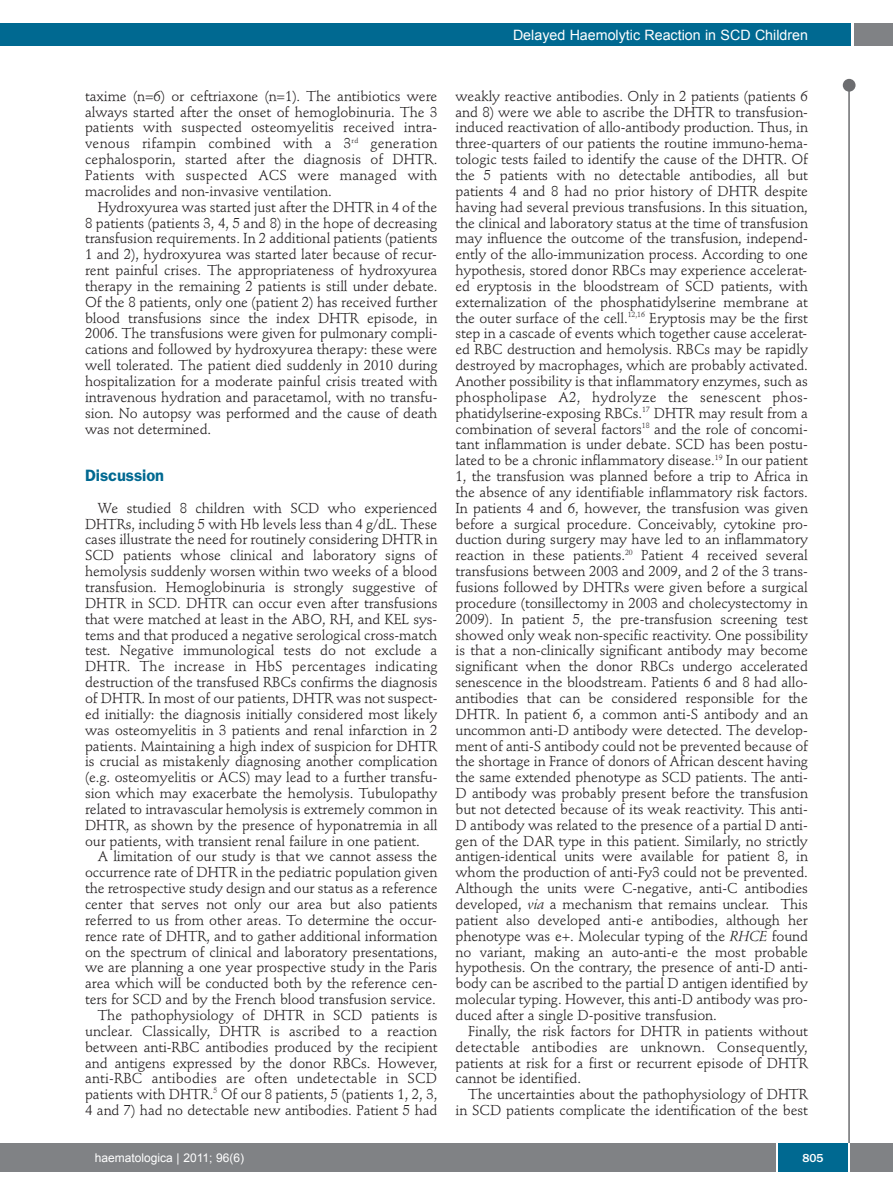
<style>
.page{position:relative;width:893px;height:1191px;background:#fff}
.page>*{position:absolute;margin:0;border:0;box-sizing:border-box;transform-origin:0 0}
.t1{font:600 16.5px "Franklin Gothic";letter-spacing:-.005em;color:#006991}
.t2{font:14.25px/15.9px "Stempel Schneidler";letter-spacing:-.005em;color:#231f20;text-align:justify}
.t3{font:14.25px "Arial";color:#fff}
.t4{font:12px "Arial";color:#fff}
.t5{font:500 12px "Franklin Gothic";color:#fff}
.s1{font-style:italic}
</style>
<div class="page">
<div style="left:843px;top:79px;width:12px;height:13px;background:#6c6d70;border-radius:50%"></div>
<hr style="left:848px;top:81px;width:2px;height:1062px;background:#6c6d70">
<div style="left:854px;top:23px;width:39px;height:22px;background:#808285"></div>
<div style="left:1px;top:23px;width:849px;height:22px;background:#006991"></div>
<div style="left:0;top:1143px;width:893px;height:28px;background:#808285"></div>
<div style="left:778px;top:1143px;width:70px;height:28px;background:#006991"></div>
<hr style="left:776px;top:1143px;width:2px;height:28px;background:#fff">
<hr style="left:848px;top:1143px;width:2px;height:28px;background:#fff">
<hr style="left:0;top:23px;width:2px;height:22px;background:#006991">
<p class="t3" style="left:513px;top:27px;width:296px">Delayed Haemolytic Reaction in SCD Children</p>
<p class="t2" style="left:85px;top:89px;width:354px">taxime (n=6) or ceftriaxone (n=1). The antibiotics were always started after the onset of hemoglobinuria. The 3 patients with suspected osteomyelitis received intra&shy;venous rifampin combined with a 3<sup>rd</sup> generation cephalosporin, started after the diagnosis of DHTR.<br>Patients with suspected ACS were managed with macrolides and non-invasive ventilation.</p>
<p class="t2" style="left:85px;top:200px;width:354px;text-indent:13px">Hydroxyurea was started just after the DHTR in 4 of the 8 patients (patients 3, 4, 5 and 8) in the hope of decreasing transfusion requirements. In 2 additional patients (patients 1 and 2), hydroxyurea was started later because of recur&shy;rent painful crises. The appropriateness of hydroxyurea therapy in the remaining 2 patients is still under debate.<br>Of the 8 patients, only one (patient 2) has received further blood transfusions since the index DHTR episode, in 2006. The transfusions were given for pulmonary compli&shy;cations and followed by hydroxyurea therapy: these were well tolerated. The patient died suddenly in 2010 during hospitalization for a moderate painful crisis treated with intravenous hydration and paracetamol, with no transfu&shy;sion. No autopsy was performed and the cause of death was not determined.</p>
<p class="t1" style="left:85px;top:470px;width:81px">Discussion</p>
<p class="t2" style="left:85px;top:501px;width:354px;text-indent:13px">We studied 8 children with SCD who experienced DHTRs, including 5 with Hb levels less than 4 g/dL. These cases illustrate the need for routinely considering DHTR in SCD patients whose clinical and laboratory signs of hemolysis suddenly worsen within two weeks of a blood transfusion. Hemoglobinuria is strongly suggestive of DHTR in SCD. DHTR can occur even after transfusions that were matched at least in the ABO, RH, and KEL sys&shy;tems and that produced a negative serological cross-match test. Negative immunological tests do not exclude a DHTR. The increase in HbS percentages indicating destruction of the transfused RBCs confirms the diagnosis of DHTR. In most of our patients, DHTR was not suspect&shy;ed initially: the diagnosis initially considered most likely was osteomyelitis in 3 patients and renal infarction in 2 patients. Maintaining a high index of suspicion for DHTR is crucial as mistakenly diagnosing another complication (e.g. osteomyelitis or ACS) may lead to a further transfu&shy;sion which may exacerbate the hemolysis. Tubulopathy related to intravascular hemolysis is extremely common in DHTR, as shown by the presence of hyponatremia in all our patients, with transient renal failure in one patient.</p>
<p class="t2" style="left:85px;top:850px;width:354px;text-align:right">A limitation of our study is that we cannot assess the occurrence rate of DHTR in the pediatric population given the retrospective study design and our status as a reference center that serves not only our area but also patients referred to us from other areas. To determine the occur&shy;rence rate of DHTR, and to gather additional information on the spectrum of clinical and laboratory presentations, we are planning a one year prospective study in the Paris area which will be conducted both by the reference cen&shy;ters for SCD and by the French blood transfusion service.<br>The pathophysiology of DHTR in SCD patients is unclear. Classically, DHTR is ascribed to a reaction between anti-RBC antibodies produced by the recipient and antigens expressed by the donor RBCs. However, anti-RBC antibodies are often undetectable in SCD patients with DHTR.<sup>5</sup> Of our 8 patients, 5 (patients 1, 2, 3, 4 and 7) had no detectable new antibodies. Patient 5 had</p>
<p class="t2" style="left:455px;top:89px;width:354px">weakly reactive antibodies. Only in 2 patients (patients 6 and 8) were we able to ascribe the DHTR to transfusion&shy;induced reactivation of allo-antibody production. Thus, in three-quarters of our patients the routine immuno-hema&shy;tologic tests failed to identify the cause of the DHTR. Of the 5 patients with no detectable antibodies, all but patients 4 and 8 had no prior history of DHTR despite having had several previous transfusions. In this situation, the clinical and laboratory status at the time of transfusion may influence the outcome of the transfusion, independ&shy;ently of the allo-immunization process. According to one hypothesis, stored donor RBCs may experience accelerat&shy;ed eryptosis in the bloodstream of SCD patients, with externalization of the phosphatidylserine membrane at the outer surface of the cell.<sup>12,16</sup> Eryptosis may be the first step in a cascade of events which together cause accelerat&shy;ed RBC destruction and hemolysis. RBCs may be rapidly destroyed by macrophages, which are probably activated.<br>Another possibility is that inflammatory enzymes, such as phospholipase A2, hydrolyze the senescent phos&shy;phatidylserine-exposing RBCs.<sup>17</sup> DHTR may result from a combination of several factors<sup>18</sup> and the role of concomi&shy;tant inflammation is under debate. SCD has been postu&shy;lated to be a chronic inflammatory disease.<sup>19</sup> In our patient 1, the transfusion was planned before a trip to Africa in the absence of any identifiable inflammatory risk factors.<br>In patients 4 and 6, however, the transfusion was given before a surgical procedure. Conceivably, cytokine pro&shy;duction during surgery may have led to an inflammatory reaction in these patients.<sup>20</sup> Patient 4 received several transfusions between 2003 and 2009, and 2 of the 3 trans&shy;fusions followed by DHTRs were given before a surgical procedure (tonsillectomy in 2003 and cholecystectomy in 2009). In patient 5, the pre-transfusion screening test showed only weak non-specific reactivity. One possibility is that a non-clinically significant antibody may become significant when the donor RBCs undergo accelerated senescence in the bloodstream. Patients 6 and 8 had allo&shy;antibodies that can be considered responsible for the DHTR. In patient 6, a common anti-S antibody and an uncommon anti-D antibody were detected. The develop&shy;ment of anti-S antibody could not be prevented because of the shortage in France of donors of African descent having the same extended phenotype as SCD patients. The anti-D antibody was probably present before the transfusion but not detected because of its weak reactivity. This anti-D antibody was related to the presence of a partial D anti&shy;gen of the DAR type in this patient. Similarly, no strictly antigen-identical units were available for patient 8, in whom the production of anti-Fy3 could not be prevented.<br>Although the units were C-negative, anti-C antibodies developed, <span class="s1">via</span> a mechanism that remains unclear. This patient also developed anti-e antibodies, although her phenotype was e+. Molecular typing of the <span class="s1">RHCE</span> found no variant, making an auto-anti-e the most probable hypothesis. On the contrary, the presence of anti-D anti&shy;body can be ascribed to the partial D antigen identified by molecular typing. However, this anti-D antibody was pro&shy;duced after a single D-positive transfusion.</p>
<p class="t2" style="left:455px;top:1024px;width:354px;text-indent:13px">Finally, the risk factors for DHTR in patients without detectable antibodies are unknown. Consequently, patients at risk for a first or recurrent episode of DHTR cannot be identified.</p>
<p class="t2" style="left:455px;top:1087px;width:354px;text-align:right">The uncertainties about the pathophysiology of DHTR in SCD patients complicate the identification of the best</p>
<p class="t4" style="left:95px;top:1151px;width:151px">haematologica | 2011; 96(6)</p>
<p class="t5" style="left:802px;top:1154px;width:23px">805</p>
</div>
